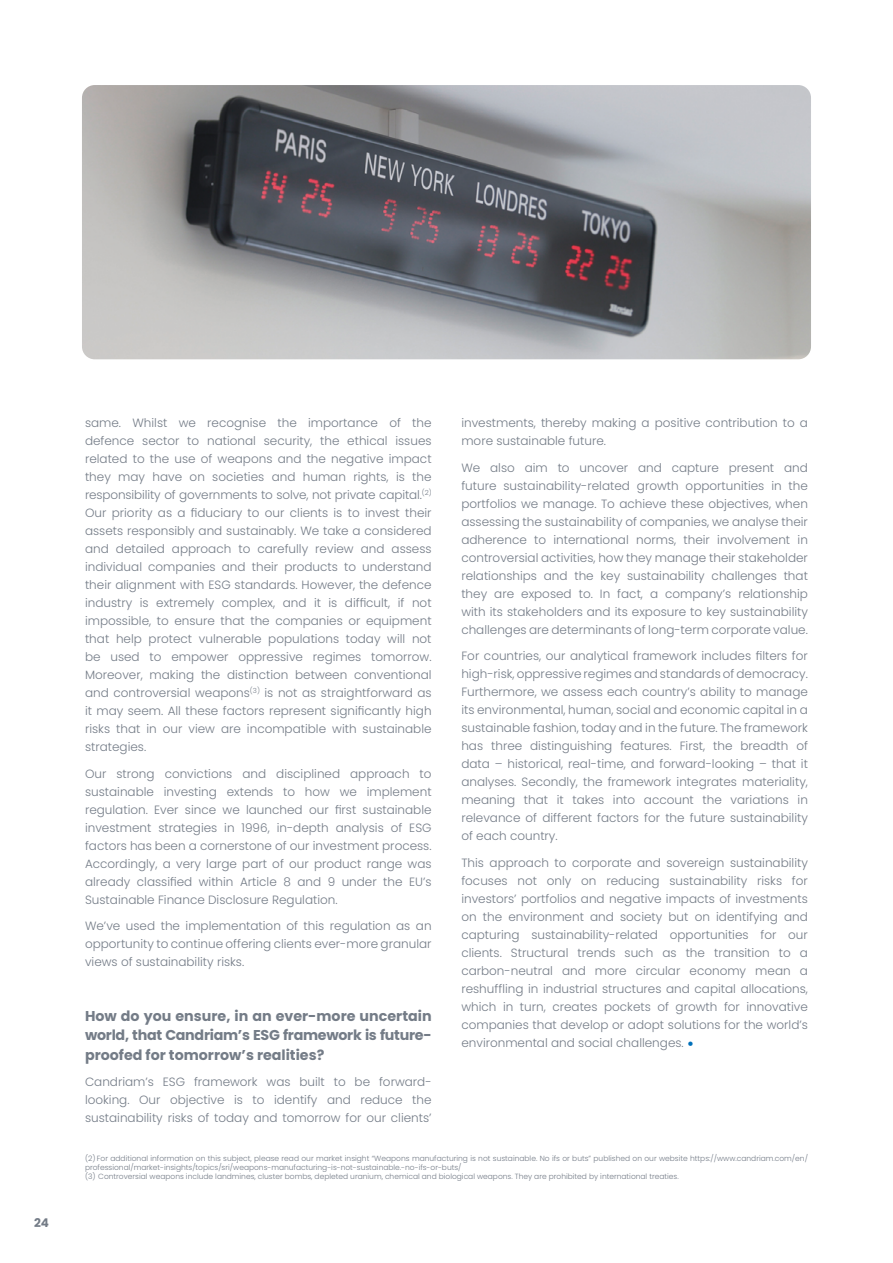
<style>
.page{position:relative;width:893px;height:1263px;background:#fff}
.page>*{position:absolute;margin:0;border:0;box-sizing:border-box;transform-origin:0 0}
.t1{font:700 14.25px/19.5px "Poppins";color:#747c87;text-align:justify}
.t2{font:300 12px/18px "Poppins";color:#747c87;text-align:justify}
.t3{font:700 12px "Poppins";color:#747c87}
.t4{font:300 7.5px/9px "Poppins";color:#747c87}
.s1{font-weight:900;font-size:12.75px;color:#0070ba}
</style>
<div class="page">
<img style="left:82px;top:85px;width:729px;height:274px">
<p class="t3" style="left:34px;top:1215px;width:16px">24</p>
<p class="t2" style="left:85px;top:414px;width:348px">same. Whilst we recognise the importance of the defence sector to national security, the ethical issues related to the use of weapons and the negative impact they may have on societies and human rights, is the responsibility of governments to solve, not private capital.<sup>(2)<br></sup>Our priority as a fiduciary to our clients is to invest their assets responsibly and sustainably. We take a considered and detailed approach to carefully review and assess individual companies and their products to understand their alignment with ESG standards. However, the defence industry is extremely complex, and it is difficult, if not impossible, to ensure that the companies or equipment that help protect vulnerable populations today will not be used to empower oppressive regimes tomorrow.<br>Moreover, making the distinction between conventional and controversial weapons<sup>(3)</sup> is not as straightforward as it may seem. All these factors represent significantly high risks that in our view are incompatible with sustainable strategies.</p>
<p class="t2" style="left:85px;top:765px;width:348px">Our strong convictions and disciplined approach to sustainable investing extends to how we implement regulation. Ever since we launched our first sustainable investment strategies in 1996, in-depth analysis of ESG factors has been a cornerstone of our investment process.<br>Accordingly, a very large part of our product range was already classified within Article 8 and 9 under the EU’s Sustainable Finance Disclosure Regulation.</p>
<p class="t2" style="left:85px;top:917px;width:348px">We’ve used the implementation of this regulation as an opportunity to continue offering clients ever-more granular views of sustainability risks.</p>
<p class="t1" style="left:85px;top:1006px;width:348px">How do you ensure, in an ever-more uncertain world, that Candriam’s ESG framework is future&shy;proofed for tomorrow’s realities?</p>
<p class="t2" style="left:85px;top:1073px;width:348px">Candriam’s ESG framework was built to be forward&shy;looking. Our objective is to identify and reduce the sustainability risks of today and tomorrow for our clients’</p>
<p class="t2" style="left:461px;top:414px;width:348px">investments, thereby making a positive contribution to a more sustainable future.</p>
<p class="t2" style="left:461px;top:459px;width:348px">We also aim to uncover and capture present and future sustainability-related growth opportunities in the portfolios we manage. To achieve these objectives, when assessing the sustainability of companies, we analyse their adherence to international norms, their involvement in controversial activities, how they manage their stakeholder relationships and the key sustainability challenges that they are exposed to. In fact, a company’s relationship with its stakeholders and its exposure to key sustainability challenges are determinants of long-term corporate value.</p>
<p class="t2" style="left:461px;top:647px;width:348px">For countries, our analytical framework includes filters for high-risk, oppressive regimes and standards of democracy.<br>Furthermore, we assess each country’s ability to manage its environmental, human, social and economic capital in a sustainable fashion, today and in the future. The framework has three distinguishing features. First, the breadth of data – historical, real-time, and forward-looking – that it analyses. Secondly, the framework integrates materiality, meaning that it takes into account the variations in relevance of different factors for the future sustainability of each country.</p>
<p class="t2" style="left:461px;top:854px;width:348px">This approach to corporate and sovereign sustainability focuses not only on reducing sustainability risks for investors’ portfolios and negative impacts of investments on the environment and society but on identifying and capturing sustainability-related opportunities for our clients. Structural trends such as the transition to a carbon-neutral and more circular economy mean a reshuffling in industrial structures and capital allocations, which in turn, creates pockets of growth for innovative companies that develop or adopt solutions for the world’s environmental and social challenges. <span class="s1">•</span></p>
<p class="t4" style="left:85px;top:1153px;width:724px">(2) For additional information on this subject, please read our market insight “Weapons manufacturing is not sustainable. No ifs or buts” published on our website https://www.candriam.com/en/ professional/market-insights/topics/sri/weapons-manufacturing-is-not-sustainable.-no-ifs-or-buts/<br>(3) Controversial weapons include landmines, cluster bombs, depleted uranium, chemical and biological weapons. They are prohibited by international treaties.</p>
</div>
